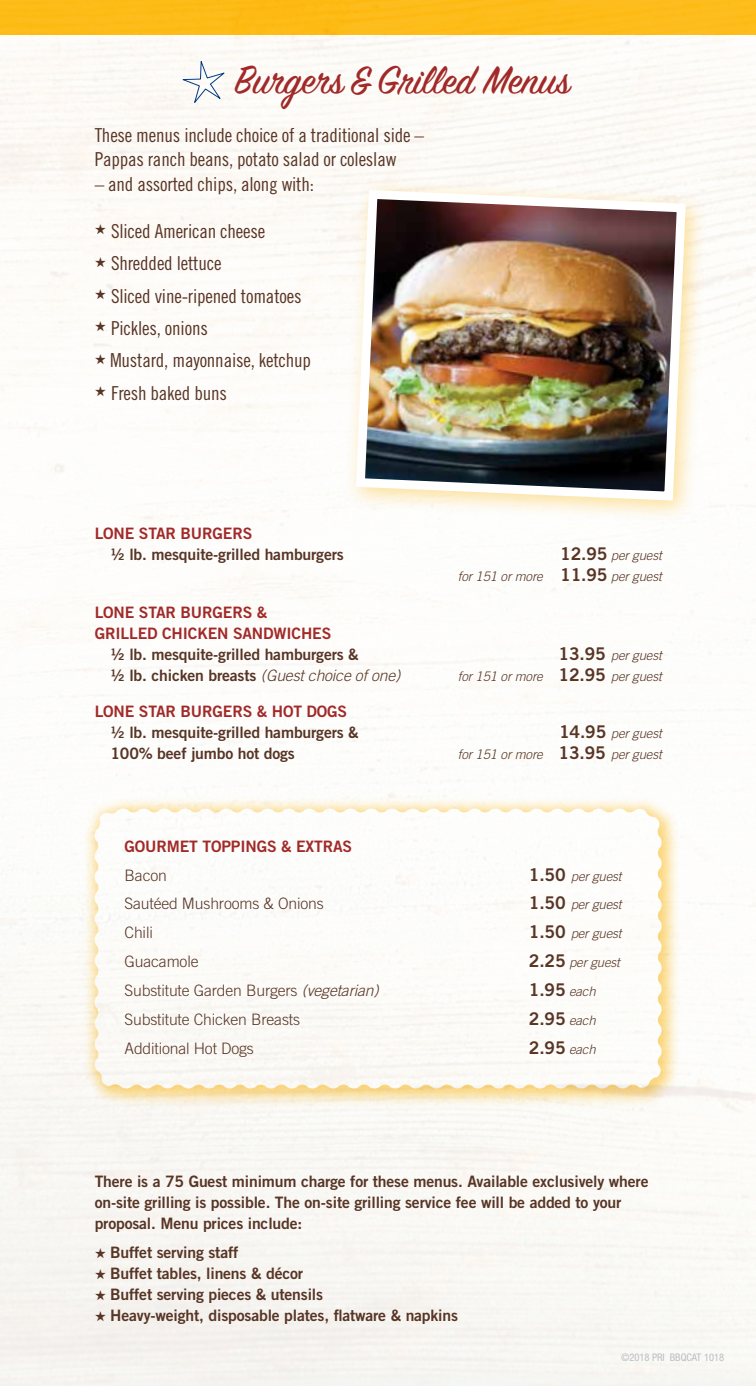
<style>
.page{position:relative;width:756px;height:1386px;background:#fff}
.page>*{position:absolute;margin:0;border:0;box-sizing:border-box;transform-origin:0 0}
.t1{font:43.75px "Sign Painter House Script";color:#a12a29}
.t2{font:19.25px/24.5px "Trade Gothic Cond Eighteen";letter-spacing:-.01em;color:#583525}
.t3{font:17.5px "Trade Gothic Bold Two";color:#583525}
.t4{font:15.75px/21px "Trade Gothic Bold Two";letter-spacing:-.01em;color:#583525}
.t5{font:300 15.75px "Trade Gothic";letter-spacing:-.01em;color:#583525}
.t6{font:15.75px/21px "Trade Gothic Bold Two";letter-spacing:-.01em;color:#a12a29}
.t7{font:italic 300 13.12px/21px "Trade Gothic";letter-spacing:-.01em;color:#583525;text-align:right}
.t8{font:condensed 10.5px "Helvetica Neue LT Std";color:#bcbec0}
.s1{font-family:"Trade Gothic Bold Two";font-weight:400;font-style:normal;font-size:17.5px}
.s2{font-family:"Trade Gothic";font-weight:300;font-style:italic}
.s3{font-style:italic}
.s4{font-family:"Trade Gothic";font-weight:300;font-style:italic;font-size:13.12px}
</style>
<div class="page">
<div style="left:0;top:0;width:756px;height:35px;background:#fdb913"></div>
<svg style="left:179px;top:57px;width:49px;height:49px"></svg>
<div style="left:82px;top:796px;width:600px;height:313px;background:#fdb913;opacity:.57"></div>
<svg style="left:94px;top:809px;width:568px;height:279px"></svg>
<div style="left:344px;top:178px;width:364px;height:346px;background:#fdb913;opacity:.42"></div>
<img style="left:351px;top:185px;width:339px;height:320px">
<h1 class="t1" style="left:235px;top:60px;width:337px">Burgers &amp; Grilled Menus</h1>
<p class="t2" style="left:95px;top:122px;width:331px">These menus include choice of a traditional side –<br>Pappas ranch beans, potato salad or coleslaw</p>
<p class="t2" style="left:95px;top:171px;width:221px">– and assorted chips, along with:</p>
<p class="t2" style="left:95px;top:219px;width:172px">★ Sliced American cheese</p>
<p class="t2" style="left:95px;top:251px;width:128px">★ Shredded lettuce</p>
<p class="t2" style="left:95px;top:283px;width:208px">★ Sliced vine-ripened tomatoes</p>
<p class="t2" style="left:95px;top:316px;width:115px">★ Pickles, onions</p>
<p class="t2" style="left:95px;top:348px;width:218px">★ Mustard, mayonnaise, ketchup</p>
<p class="t2" style="left:95px;top:380px;width:134px">★ Fresh baked buns</p>
<p class="t6" style="left:95px;top:522px;width:159px">LONE STAR BURGERS</p>
<p class="t4" style="left:110px;top:543px;width:235px">½ lb. mesquite-grilled hamburgers</p>
<p class="t7" style="left:458px;top:545px;width:205px"><span class="s1">12.95</span> per guest<br>for 151 or more <span class="s1">11.95</span> per guest</p>
<p class="t6" style="left:95px;top:601px;width:238px">LONE STAR BURGERS &amp;<br>GRILLED CHICKEN SANDWICHES</p>
<p class="t4" style="left:110px;top:643px;width:250px">½ lb. mesquite-grilled hamburgers &amp;</p>
<p class="t7" style="left:559px;top:644px;width:105px"><span class="s1">13.95</span> per guest</p>
<p class="t4" style="left:110px;top:664px;width:291px">½ lb. chicken breasts <span class="s2">(Guest choice of one)</span></p>
<p class="t7" style="left:458px;top:665px;width:205px">for 151 or more <span class="s1">12.95</span> per guest</p>
<p class="t6" style="left:95px;top:701px;width:254px">LONE STAR BURGERS &amp; HOT DOGS</p>
<p class="t4" style="left:110px;top:722px;width:250px">½ lb. mesquite-grilled hamburgers &amp;</p>
<p class="t7" style="left:559px;top:723px;width:104px"><span class="s1">14.95</span> per guest</p>
<p class="t4" style="left:110px;top:743px;width:186px">100% beef jumbo hot dogs</p>
<p class="t7" style="left:458px;top:744px;width:205px">for 151 or more <span class="s1">13.95</span> per guest</p>
<p class="t6" style="left:125px;top:835px;width:229px">GOURMET TOPPINGS &amp; EXTRAS</p>
<p class="t5" style="left:125px;top:866px;width:44px">Bacon</p>
<p class="t7" style="left:529px;top:865px;width:94px"><span class="s1">1.50</span> per guest</p>
<p class="t5" style="left:125px;top:894px;width:201px">Sautéed Mushrooms &amp; Onions</p>
<p class="t7" style="left:529px;top:894px;width:94px"><span class="s1">1.50</span> per guest</p>
<p class="t5" style="left:125px;top:923px;width:30px">Chili</p>
<p class="t7" style="left:529px;top:923px;width:94px"><span class="s1">1.50</span> per guest</p>
<p class="t5" style="left:125px;top:952px;width:75px">Guacamole</p>
<p class="t7" style="left:529px;top:952px;width:92px"><span class="s1">2.25</span> per guest</p>
<p class="t5" style="left:125px;top:981px;width:256px">Substitute Garden Burgers <span class="s3">(vegetarian)</span></p>
<p class="t3" style="left:529px;top:979px;width:68px">1.95 <span class="s4">each</span></p>
<p class="t5" style="left:125px;top:1010px;width:177px">Substitute Chicken Breasts</p>
<p class="t3" style="left:529px;top:1008px;width:68px">2.95 <span class="s4">each</span></p>
<p class="t5" style="left:125px;top:1039px;width:131px">Additional Hot Dogs</p>
<p class="t3" style="left:529px;top:1037px;width:68px">2.95 <span class="s4">each</span></p>
<p class="t4" style="left:95px;top:1171px;width:555px">There is a 75 Guest minimum charge for these menus. Available exclusively where on-site grilling is possible. The on-site grilling service fee will be added to your proposal. Menu prices include:</p>
<p class="t4" style="left:95px;top:1242px;width:145px">★ Buffet serving staff</p>
<p class="t4" style="left:95px;top:1263px;width:210px">★ Buffet tables, linens &amp; décor</p>
<p class="t4" style="left:95px;top:1284px;width:230px">★ Buffet serving pieces &amp; utensils</p>
<p class="t4" style="left:95px;top:1305px;width:365px">★ Heavy-weight, disposable plates, flatware &amp; napkins</p>
<p class="t8" style="left:621px;top:1352px;width:105px">©2018 PRI BBQCAT 1018</p>
</div>
